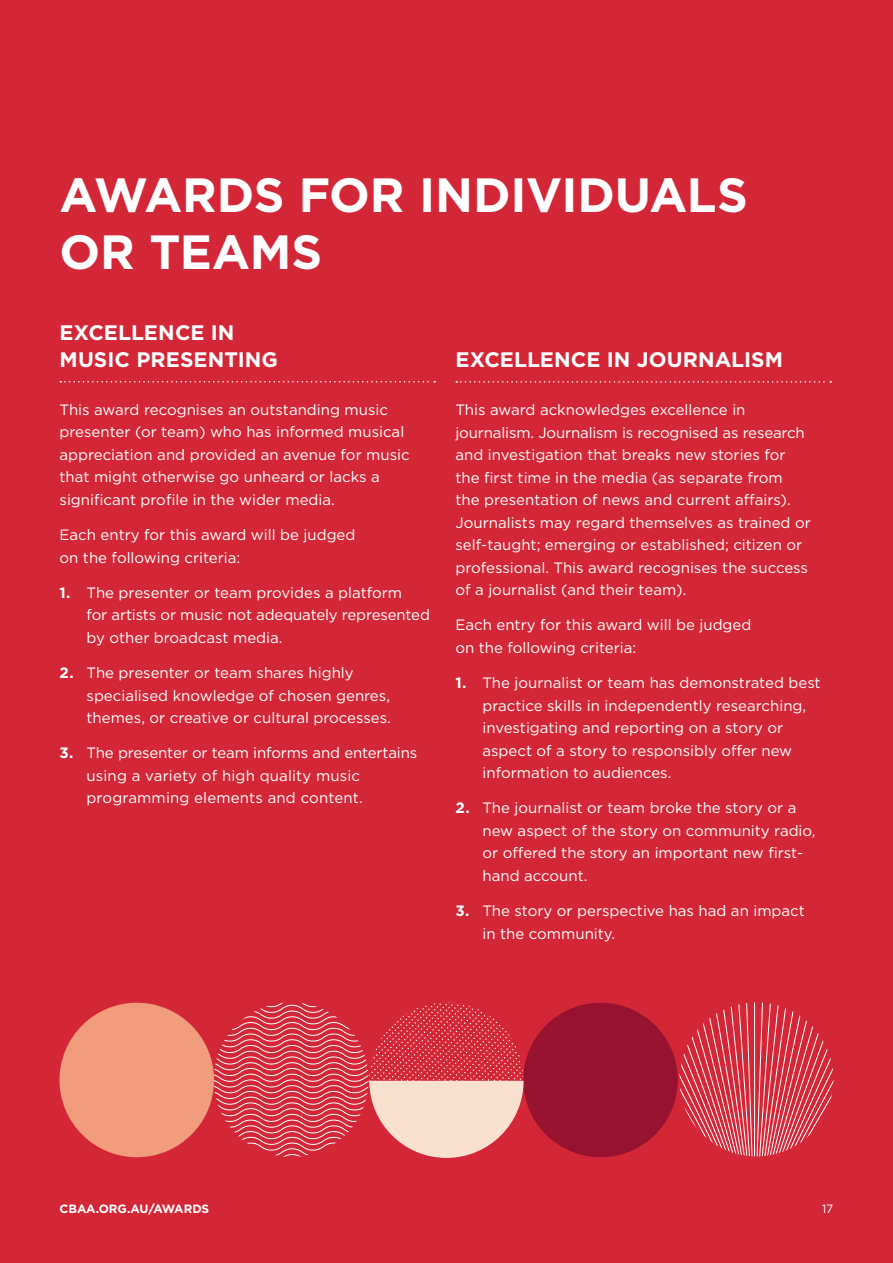
<style>
.page{position:relative;width:893px;height:1263px;background:#d32737}
.page>*{position:absolute;margin:0;border:0;box-sizing:border-box;transform-origin:0 0}
.t1{font:700 48px/57px "Gotham";letter-spacing:-.005em;color:#fff}
.t2{font:700 21px/27px "Gotham";letter-spacing:.005em;color:#fff}
.t3{font:15px/22.5px "Gotham";color:#fff}
.t4{font:700 12px "Gotham";color:#fff}
.t5{font:12px "Gotham";color:#fff}
.s1{font-weight:700}
</style>
<div class="page">
<svg style="left:60px;top:381px;width:375px;height:1px"></svg>
<svg style="left:456px;top:381px;width:375px;height:2px"></svg>
<svg style="left:670px;top:1002px;width:164px;height:155px"></svg>
<div style="left:523px;top:1003px;width:155px;height:154px;background:#96122e;border-radius:50%"></div>
<svg style="left:209px;top:1002px;width:324px;height:156px"></svg>
<div style="left:60px;top:1003px;width:154px;height:154px;background:#f09c7d;border-radius:50%"></div>
<h1 class="t1" style="left:60px;top:166px;width:690px">AWARDS FOR INDIVIDUALS<br>OR TEAMS</h1>
<h2 class="t2" style="left:60px;top:319px;width:220px">EXCELLENCE IN<br>MUSIC PRESENTING</h2>
<p class="t3" style="left:60px;top:398px;width:352px">This award recognises an outstanding music presenter (or team) who has informed musical appreciation and provided an avenue for music that might otherwise go unheard or lacks a significant profile in the wider media.</p>
<p class="t3" style="left:60px;top:523px;width:297px">Each entry for this award will be judged on the following criteria:</p>
<p class="t3" style="left:87px;top:581px;width:345px;text-indent:-27px"><span class="s1">1.</span> The presenter or team provides a platform<br>for artists or music not adequately represented by other broadcast media.</p>
<p class="t3" style="left:87px;top:661px;width:306px;text-indent:-27px"><span class="s1">2.</span> The presenter or team shares highly specialised knowledge of chosen genres, themes, or creative or cultural processes.</p>
<p class="t3" style="left:87px;top:741px;width:332px;text-indent:-27px"><span class="s1">3.</span> The presenter or team informs and entertains using a variety of high quality music programming elements and content.</p>
<h2 class="t2" style="left:455px;top:346px;width:329px">EXCELLENCE IN JOURNALISM</h2>
<p class="t3" style="left:455px;top:398px;width:357px">This award acknowledges excellence in journalism. Journalism is recognised as research and investigation that breaks new stories for the first time in the media (as separate from<br>the presentation of news and current affairs).<br>Journalists may regard themselves as trained or self-taught; emerging or established; citizen or professional. This award recognises the success of a journalist (and their team).</p>
<p class="t3" style="left:455px;top:613px;width:297px">Each entry for this award will be judged on the following criteria:</p>
<p class="t3" style="left:482px;top:671px;width:340px;text-indent:-27px"><span class="s1">1.</span> The journalist or team has demonstrated best practice skills in independently researching, investigating and reporting on a story or aspect of a story to responsibly offer new information to audiences.</p>
<p class="t3" style="left:482px;top:796px;width:335px;text-indent:-27px"><span class="s1">2.</span> The journalist or team broke the story or a new aspect of the story on community radio, or offered the story an important new first&shy;hand account.</p>
<p class="t3" style="left:482px;top:899px;width:324px;text-indent:-27px"><span class="s1">3.</span> The story or perspective has had an impact in the community.</p>
<p class="t4" style="left:60px;top:1201px;width:151px">CBAA.ORG.AU/AWARDS</p>
<p class="t5" style="left:822px;top:1201px;width:13px">17</p>
</div>
